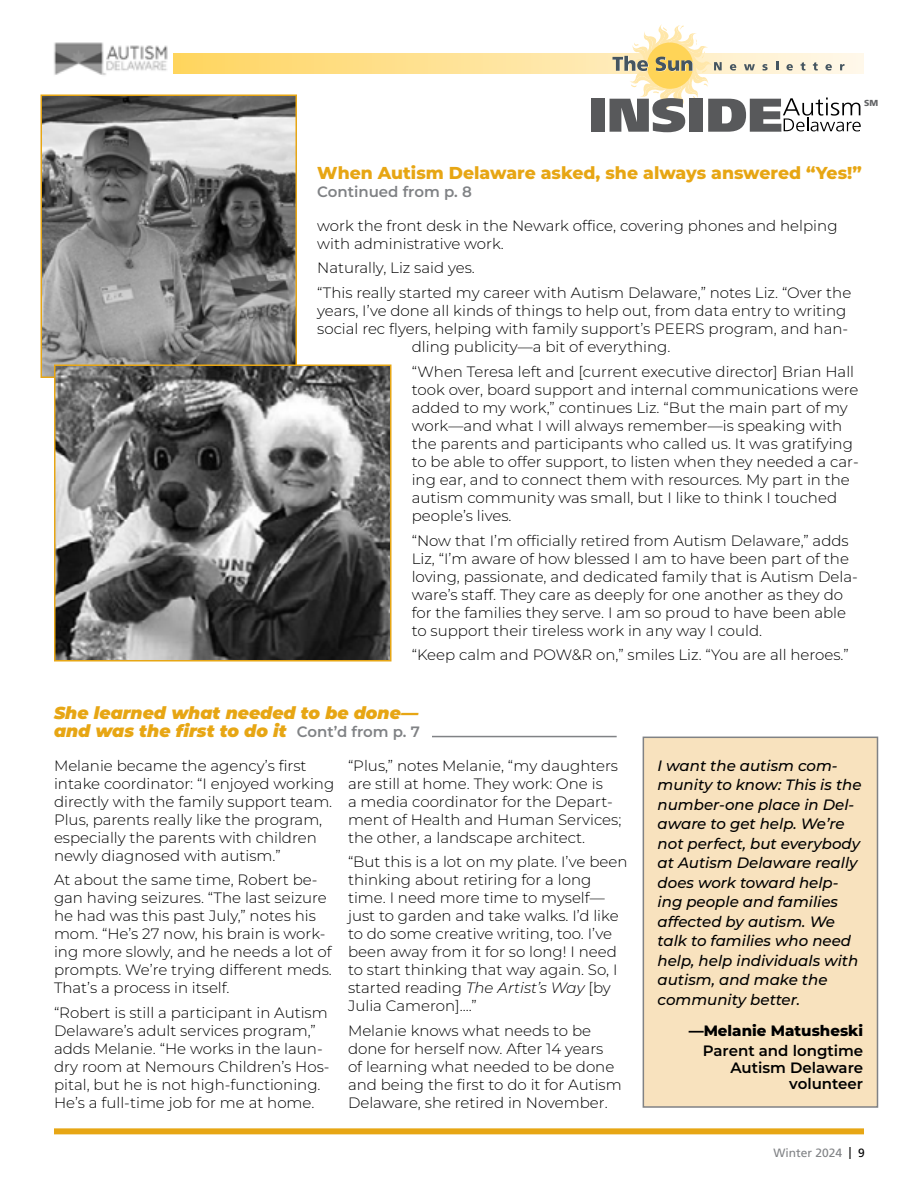
<style>
.page{position:relative;width:918px;height:1188px;background:#fff}
.page>*{position:absolute;margin:0;border:0;box-sizing:border-box;transform-origin:0 0}
.Directory_Bold_names{font:italic 900 17.25px/18px "Montserrat";color:#e7a614}
.Directory_Bold_names-2{font:800 17.25px "Montserrat";color:#e7a614}
.Directory_Bold_names-3{font:300 15px/18px "Montserrat";color:#000}
.t1{font:italic 500 15px/19.5px "Montserrat";color:#000}
.t2{font:600 15px/16.5px "Montserrat";color:#000;text-align:right}
.t3{font:800 15px "Montserrat";color:#000}
.Directory_Bold_names-4{font:600 15px "Montserrat";color:#808285}
.t4{font:12px "Frutiger LT 55 Rm";color:#808285}
.t5{font:12px "Montserrat";color:#808285}
.t6{font:12px "Frutiger LT 55 Rm";color:#000}
.t7{font:12px "Montserrat";color:#000}
.t8{font:8.7px "Frutiger LT 75 Blk";color:#636466}
.s1{font-weight:600;font-style:normal;font-size:15px;color:#808285}
.s2{font-style:italic}
.s3{font-family:"Montserrat";color:#000}
</style>
<div class="page">
<svg style="left:173px;top:53px;width:690px;height:21px;background:#ffdf8b"></svg>
<div style="left:54px;top:1128px;width:810px;height:6px;background:#e7a614"></div>
<img style="left:54px;top:42px;width:114px;height:33px">
<div style="left:591px;top:99px;width:14px;height:33px;background:#58595b"></div>
<svg style="left:610px;top:24px;width:251px;height:108px"></svg>
<img style="left:43px;top:97px;width:251px;height:278px">
<div style="left:40px;top:94px;width:257px;height:284px;border:2px solid #e7a614"></div>
<img style="left:57px;top:367px;width:332px;height:292px">
<div style="left:54px;top:364px;width:338px;height:298px;border:2px solid #e7a614"></div>
<div style="left:643px;top:737px;width:235px;height:370px;background:#f8e2be"></div>
<div style="left:643px;top:737px;width:235px;height:371px;border:2px solid #808285"></div>
<hr style="left:432px;top:736px;width:185px;height:1px;background:#808285">
<p class="t8" style="left:864px;top:98px;width:16px">SM</p>
<p class="Directory_Bold_names-2" style="left:317px;top:161px;width:546px">When Autism Delaware asked, she always answered “Yes!”</p>
<p class="Directory_Bold_names-4" style="left:317px;top:181px;width:156px">Continued from p. 8</p>
<p class="Directory_Bold_names-3" style="left:317px;top:216px;width:522px">work the front desk in the Newark office, covering phones and helping with administrative work.</p>
<p class="Directory_Bold_names-3" style="left:317px;top:259px;width:159px">Naturally, Liz said yes.</p>
<p class="Directory_Bold_names-3" style="left:317px;top:283px;width:536px">“This really started my career with Autism Delaware,” notes Liz. “Over the</p>
<p class="Directory_Bold_names-3" style="left:317px;top:301px;width:531px">years, I’ve done all kinds of things to help out, from data entry to writing</p>
<p class="Directory_Bold_names-3" style="left:317px;top:319px;width:532px">social rec flyers, helping with family support’s PEERS program, and han-</p>
<p class="Directory_Bold_names-3" style="left:412px;top:337px;width:260px">dling publicity—a bit of everything.</p>
<p class="Directory_Bold_names-3" style="left:412px;top:362px;width:449px">“When Teresa left and [current executive director] Brian Hall took over, board support and internal communications were added to my work,” continues Liz. “But the main part of my work—and what I will always remember—is speaking with the parents and participants who called us. It was gratifying to be able to offer support, to listen when they needed a car&shy;ing ear, and to connect them with resources. My part in the autism community was small, but I like to think I touched people’s lives.</p>
<p class="Directory_Bold_names-3" style="left:412px;top:531px;width:448px">“Now that I’m officially retired from Autism Delaware,” adds Liz, “I’m aware of how blessed I am to have been part of the loving, passionate, and dedicated family that is Autism Dela&shy;ware’s staff. They care as deeply for one another as they do for the families they serve. I am so proud to have been able to support their tireless work in any way I could.</p>
<p class="Directory_Bold_names-3" style="left:412px;top:646px;width:438px">“Keep calm and POW&amp;R on,” smiles Liz. “You are all heroes.”</p>
<p class="Directory_Bold_names" style="left:54px;top:703px;width:367px">She learned what needed to be done— and was the first to do it <span class="s1">Cont’d from p. 7</span></p>
<p class="Directory_Bold_names-3" style="left:54px;top:756px;width:282px">Melanie became the agency’s first intake coordinator: “I enjoyed working directly with the family support team.<br>Plus, parents really like the program, especially the parents with children newly diagnosed with autism.”</p>
<p class="Directory_Bold_names-3" style="left:54px;top:871px;width:279px">At about the same time, Robert be&shy;gan having seizures. “The last seizure he had was this past July,” notes his mom. “He’s 27 now, his brain is work&shy;ing more slowly, and he needs a lot of prompts. We’re trying different meds.<br>That’s a process in itself.</p>
<p class="Directory_Bold_names-3" style="left:54px;top:1003px;width:277px">“Robert is still a participant in Autism Delaware’s adult services program,” adds Melanie. “He works in the laun&shy;dry room at Nemours Children’s Hos&shy;pital, but he is not high-functioning.<br>He’s a full-time job for me at home.</p>
<p class="Directory_Bold_names-3" style="left:348px;top:756px;width:275px">“Plus,” notes Melanie, “my daughters are still at home. They work: One is<br>a media coordinator for the Depart&shy;ment of Health and Human Services; the other, a landscape architect.</p>
<p class="Directory_Bold_names-3" style="left:348px;top:853px;width:281px">“But this is a lot on my plate. I’ve been thinking about retiring for a long time. I need more time to myself— just to garden and take walks. I’d like to do some creative writing, too. I’ve been away from it for so long! I need to start thinking that way again. So, I started reading <span class="s2">The Artist’s Way</span> [by Julia Cameron]....”</p>
<p class="Directory_Bold_names-3" style="left:348px;top:1021px;width:275px">Melanie knows what needs to be done for herself now. After 14 years<br>of learning what needed to be done and being the first to do it for Autism Delaware, she retired in November.</p>
<p class="t1" style="left:658px;top:755px;width:206px">I want the autism com&shy;munity to know: This is the number-one place in Del&shy;aware to get help. We’re not perfect, but everybody at Autism Delaware really does work toward help&shy;ing people and families affected by autism. We talk to families who need help, help individuals with autism, and make the community better.</p>
<p class="t3" style="left:689px;top:1021px;width:176px">—Melanie Matusheski</p>
<p class="t2" style="left:703px;top:1042px;width:162px">Parent and longtime<br>Autism Delaware volunteer</p>
<p class="t4" style="left:773px;top:1146px;width:77px">Winter 2024 <span class="s3">|</span></p>
<p class="t6" style="left:849px;top:1144px;width:4px">|</p>
<p class="t7" style="left:855px;top:1147px;width:10px">E</p>
<p class="t6" style="left:858px;top:1146px;width:8px">9</p>
<p class="t5" style="left:766px;top:1147px;width:75px">Winter 2024</p>
</div>
